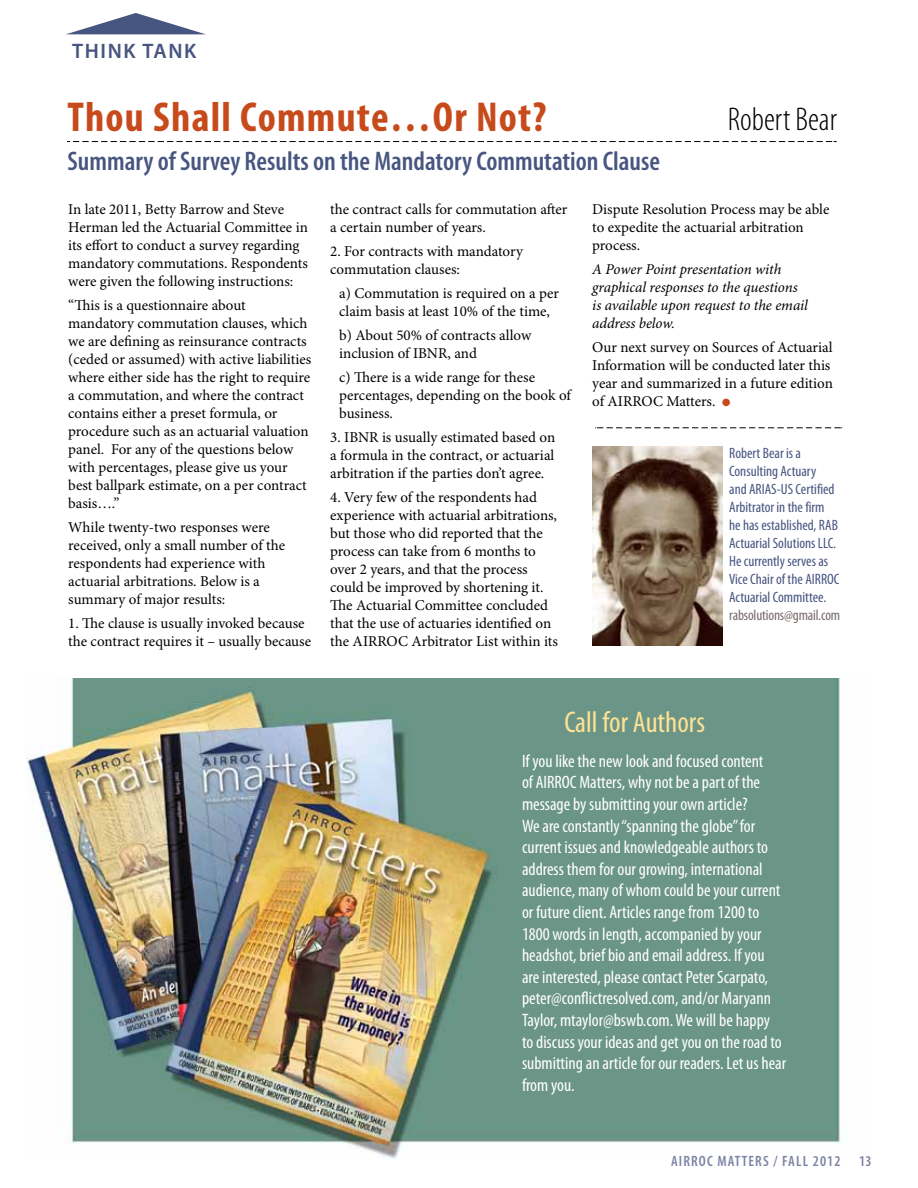
<style>
.page{position:relative;width:918px;height:1188px;background:#fff}
.page>*{position:absolute;margin:0;border:0;box-sizing:border-box;transform-origin:0 0}
.t1{font:700 condensed 42px "Myriad Pro";letter-spacing:.03em;color:#c74a1b}
.t2{font:300 condensed 33px "Myriad Pro";color:#000}
.t3{font:condensed 30px "Myriad Pro";color:#ffe293}
.t4{font:600 condensed 27px "Myriad Pro";color:#475581}
.t5{font:600 21px "Myriad Pro";letter-spacing:.075em;color:#475581}
.t6{font:condensed 18px/21.6px "Myriad Pro";color:#fff}
.t7{font:15px/18px "Minion Pro";color:#000}
.t8{font:condensed 15px/18px "Myriad Pro";color:#475581}
.t9{font:italic 15px/18px "Minion Pro";letter-spacing:-.01em;color:#000}
.t10{font:600 condensed 15px "Myriad Pro";letter-spacing:.075em;color:#7e83a4}
.t11{font:condensed 15px "Myriad Pro";letter-spacing:-.01em;color:#776d6a}
.s1{color:#c74a1b}
</style>
<div class="page">
<img style="left:27px;top:679px;width:814px;height:480px">
<svg style="left:67px;top:13px;width:138px;height:21px"></svg>
<svg style="left:67px;top:141px;width:770px;height:1px"></svg>
<svg style="left:595px;top:427px;width:247px;height:1px"></svg>
<img style="left:593px;top:446px;width:129px;height:199px">
<h3 class="t5" style="left:72px;top:40px;width:126px">THINK TANK</h3>
<h1 class="t1" style="left:68px;top:94px;width:480px">Thou Shall Commute…Or Not?</h1>
<h3 class="t4" style="left:68px;top:146px;width:594px">Summary of Survey Results on the Mandatory Commutation Clause</h3>
<h2 class="t2" style="left:728px;top:102px;width:111px">Robert Bear</h2>
<p class="t7" style="left:68px;top:201px;width:241px">In late 2011, Betty Barrow and Steve Herman led the Actuarial Committee in its effort to conduct a survey regarding mandatory commutations. Respondents were given the following instructions:</p>
<p class="t7" style="left:68px;top:297px;width:245px">“This is a questionnaire about mandatory commutation clauses, which we are defining as reinsurance contracts (ceded or assumed) with active liabilities where either side has the right to require a commutation, and where the contract contains either a preset formula, or procedure such as an actuarial valuation panel. For any of the questions below with percentages, please give us your best ballpark estimate, on a per contract basis….”</p>
<p class="t7" style="left:68px;top:519px;width:218px">While twenty-two responses were received, only a small number of the respondents had experience with actuarial arbitrations. Below is a summary of major results:</p>
<p class="t7" style="left:68px;top:615px;width:245px">1. The clause is usually invoked because the contract requires it – usually because</p>
<p class="t7" style="left:330px;top:201px;width:239px">the contract calls for commutation after a certain number of years.</p>
<p class="t7" style="left:330px;top:243px;width:194px">2. For contracts with mandatory commutation clauses:</p>
<p class="t7" style="left:339px;top:285px;width:221px">a) Commutation is required on a per claim basis at least 10% of the time,</p>
<p class="t7" style="left:339px;top:327px;width:194px">b) About 50% of contracts allow inclusion of IBNR, and</p>
<p class="t7" style="left:339px;top:369px;width:233px">c) There is a wide range for these percentages, depending on the book of business.</p>
<p class="t7" style="left:330px;top:429px;width:227px;text-align:justify">3. IBNR is usually estimated based on a formula in the contract, or actuarial arbitration if the parties don’t agree.</p>
<p class="t7" style="left:330px;top:489px;width:229px">4. Very few of the respondents had experience with actuarial arbitrations, but those who did reported that the process can take from 6 months to over 2 years, and that the process could be improved by shortening it.<br>The Actuarial Committee concluded that the use of actuaries identified on the AIRROC Arbitrator List within its</p>
<p class="t7" style="left:592px;top:201px;width:239px">Dispute Resolution Process may be able to expedite the actuarial arbitration process.</p>
<p class="t9" style="left:592px;top:261px;width:217px">A Power Point presentation with graphical responses to the questions is available upon request to the email address below.</p>
<p class="t7" style="left:592px;top:339px;width:242px">Our next survey on Sources of Actuarial Information will be conducted later this year and summarized in a future edition of AIRROC Matters. <span class="s1">●</span></p>
<p class="t8" style="left:729px;top:444px;width:112px">Robert Bear is a<br>Consulting Actuary<br>and ARIAS-US Certified<br>Arbitrator in the firm he has established, RAB<br>Actuarial Solutions LLC.<br>He currently serves as<br>Vice Chair of the AIRROC<br>Actuarial Committee.</p>
<p class="t11" style="left:729px;top:607px;width:112px">rabsolutions@gmail.com</p>
<h3 class="t3" style="left:564px;top:706px;width:142px">Call for Authors</h3>
<p class="t6" style="left:522px;top:750px;width:266px">If you like the new look and focused content<br>of AIRROC Matters, why not be a part of the message by submitting your own article?<br>We are constantly “spanning the globe” for current issues and knowledgeable authors to address them for our growing, international audience, many of whom could be your current or future client. Articles range from 1200 to 1800 words in length, accompanied by your headshot, brief bio and email address. If you are interested, please contact Peter Scarpato, peter@conflictresolved.com, and/or Maryann Taylor, mtaylor@bswb.com. We will be happy<br>to discuss your ideas and get you on the road to submitting an article for our readers. Let us hear from you.</p>
<p class="t10" style="left:671px;top:1153px;width:202px">AIRROC MATTERS / FALL 2012 13</p>
</div>
